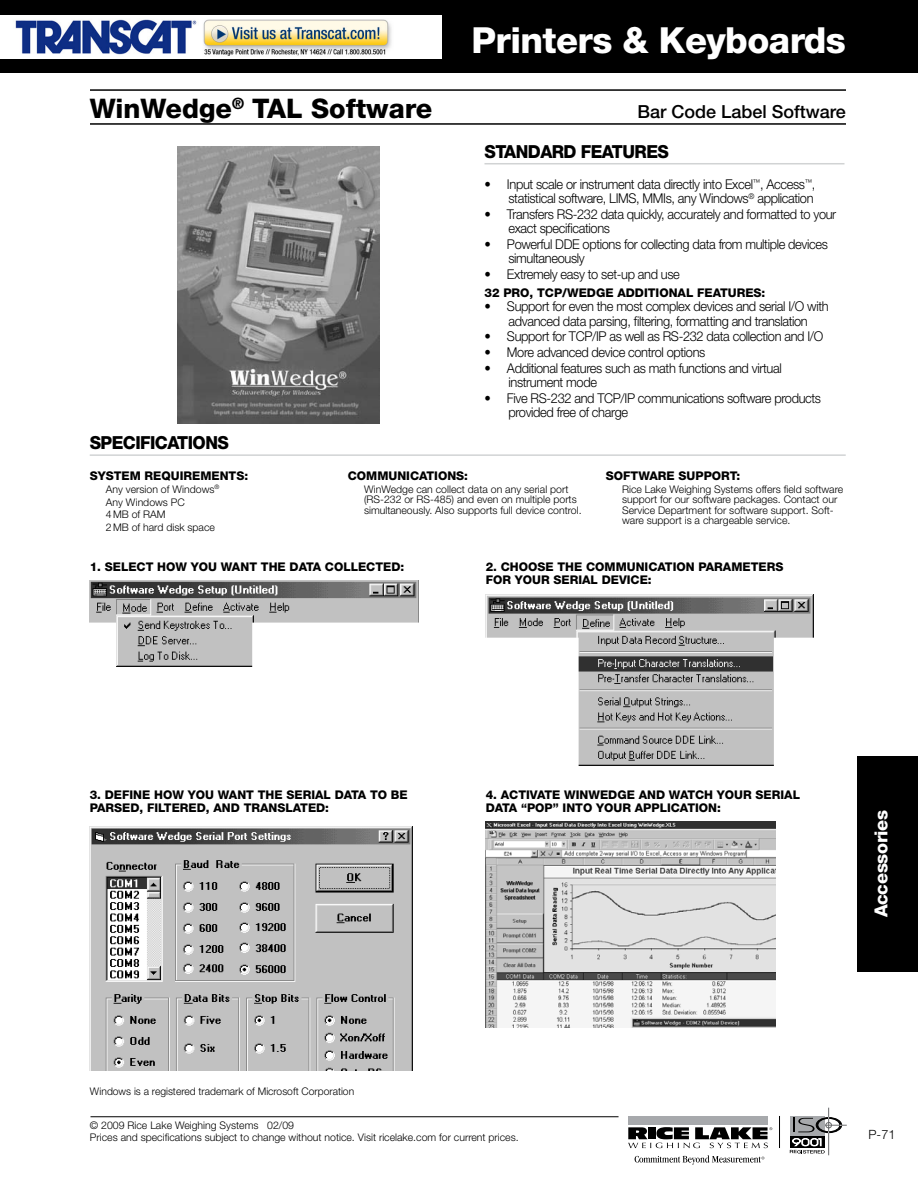
<style>
.page{position:relative;width:918px;height:1188px;background:#fff}
.page>*{position:absolute;margin:0;border:0;box-sizing:border-box;transform-origin:0 0}
.t1{font:800 36px "Helvetica Neue LT Std";letter-spacing:-.015em;color:#fff}
.t2{font:800 27px "Helvetica Neue LT Std";color:#000}
.t3{font:800 18px "Helvetica Neue LT Std";letter-spacing:-.03em;color:#000;scale:.95 1}
.t4{font:500 18px "Helvetica Neue LT Std";color:#000}
.t5{font:800 18px "Helvetica Neue LT Std";letter-spacing:-.015em;color:#fff}
.t6{font:300 13.5px/14.2px "Helvetica Neue LT Std";letter-spacing:-.03em;color:#000;scale:.95 1}
.t7{font:300 12.75px "Helvetica Neue LT Std";color:#000}
.t8{font:800 12px "Helvetica Neue LT Std";color:#000}
.t9{font:300 10.5px/10.5px "Helvetica Neue LT Std";color:#000}
</style>
<div class="page">
<div style="left:0;top:0;width:918px;height:73px;background:#000"></div>
<div style="left:857px;top:756px;width:61px;height:216px;background:#000"></div>
<hr style="left:91px;top:1116px;width:528px;height:1px;background:#000">
<div style="left:628px;top:1116px;width:140px;height:9px;background:#a7a9ac"></div>
<svg style="left:635px;top:1155px;width:129px;height:10px"></svg>
<svg style="left:628px;top:1127px;width:144px;height:21px"></svg>
<svg style="left:790px;top:1108px;width:56px;height:48px"></svg>
<hr style="left:779px;top:1116px;width:1px;height:32px;background:#000">
<hr style="left:90px;top:89px;width:756px;height:2px;background:#000">
<hr style="left:90px;top:123px;width:756px;height:2px;background:#000">
<hr style="left:484px;top:163px;width:360px;height:1px;background:#d1d3d4">
<img style="left:90px;top:580px;width:328px;height:87px">
<img style="left:486px;top:594px;width:327px;height:172px">
<img style="left:90px;top:826px;width:322px;height:245px">
<img style="left:486px;top:822px;width:290px;height:205px">
<img style="left:177px;top:147px;width:203px;height:276px">
<hr style="left:90px;top:454px;width:756px;height:2px;background:#d1d3d4">
<img style="left:0;top:16px;width:442px;height:43px">
<h1 class="t1" style="left:471px;top:18px;width:376px">PRINTERS &amp; KEYBOARDS</h1>
<h2 class="t2" style="left:90px;top:92px;width:344px">WINWEDGE<sup>®</sup> TAL SOFTWARE</h2>
<h3 class="t4" style="left:638px;top:101px;width:210px">Bar Code Label Software</h3>
<h3 class="t3" style="left:484px;top:140px;width:25px">STANDARD</h3>
<h3 class="t3" style="left:581px;top:140px;width:70px">FEATURES</h3>
<p class="t6" style="left:484px;top:177px;width:350px;text-align:right">• Input scale or instrument data directly into Excel<sup>™</sup>, Access<sup>™</sup>, statistical software, LIMS, MMIs, any Windows<sup>®</sup> application</p>
<p class="t6" style="left:508px;top:207px;width:347px;text-indent:-24px">• Transfers RS-232 data quickly, accurately and formatted to your exact specifications</p>
<p class="t6" style="left:508px;top:237px;width:338px;text-indent:-24px">• Powerful DDE options for collecting data from multiple devices simultaneously</p>
<p class="t6" style="left:484px;top:267px;width:207px">• Extremely easy to set-up and use</p>
<p class="t8" style="left:484px;top:286px;width:142px">32 PRO, TCP/WEDGE ADDITIONAL</p>
<p class="t8" style="left:697px;top:286px;width:9px">FEAT</p>
<p class="t8" style="left:728px;top:286px;width:18px">URES</p>
<p class="t8" style="left:762px;top:286px;width:5px">:</p>
<p class="t6" style="left:484px;top:299px;width:364px;text-align:center">• Support for even the most complex devices and serial I/O with advanced data parsing, filtering, formatting and translation</p>
<p class="t6" style="left:484px;top:329px;width:358px">• Support for TCP/IP as well as RS-232 data collection and I/O</p>
<p class="t6" style="left:484px;top:345px;width:234px">• More advanced device control options</p>
<p class="t6" style="left:508px;top:361px;width:289px;text-indent:-24px">• Additional features such as math functions and virtual instrument mode</p>
<p class="t6" style="left:508px;top:391px;width:331px;text-indent:-24px">• Five RS-232 and TCP/IP communications software products provided free of charge</p>
<h3 class="t3" style="left:90px;top:432px;width:23px">SPECIFICATIONS</h3>
<p class="t8" style="left:90px;top:469px;width:18px">SYSTEM</p>
<p class="t8" style="left:145px;top:469px;width:45px">REQUIREMENTS</p>
<p class="t8" style="left:244px;top:469px;width:5px">:</p>
<p class="t9" style="left:106px;top:483px;width:115px;line-height:12.6px">Any version of Windows<sup>®<br></sup>Any Windows PC<br>4MB of RAM<br>2MB of hard disk space</p>
<p class="t8" style="left:348px;top:469px;width:122px">COMMUNICATIONS:</p>
<p class="t9" style="left:364px;top:484px;width:219px">WinWedge can collect data on any serial port (RS-232 or RS-485) and even on multiple ports simultaneously. Also supports full device control.</p>
<p class="t8" style="left:606px;top:469px;width:136px">SOFTWARE SUPPORT:</p>
<p class="t9" style="left:622px;top:484px;width:223px">Rice Lake Weighing Systems offers field software support for our software packages. Contact our Service Department for software support. Soft&shy;ware support is a chargeable service.</p>
<p class="t8" style="left:90px;top:559px;width:33px">1. SELECT</p>
<p class="t8" style="left:157px;top:559px;width:74px">HOW YOU WANT</p>
<p class="t8" style="left:261px;top:559px;width:38px">THE DATA</p>
<p class="t8" style="left:325px;top:559px;width:10px">COLLECTED</p>
<p class="t8" style="left:400px;top:559px;width:5px">:</p>
<p class="t8" style="left:486px;top:559px;width:43px">2. CHOOSE</p>
<p class="t8" style="left:558px;top:559px;width:40px">THE COMM</p>
<p class="t8" style="left:627px;top:559px;width:18px">UNICATION</p>
<p class="t8" style="left:698px;top:559px;width:10px">PARAMETERS</p>
<p class="t8" style="left:486px;top:573px;width:10px">FOR</p>
<p class="t8" style="left:515px;top:573px;width:47px">YOURSERIAL</p>
<p class="t8" style="left:602px;top:573px;width:9px">DEVICE</p>
<p class="t8" style="left:648px;top:573px;width:5px">:</p>
<p class="t8" style="left:90px;top:787px;width:33px">3. DEFINE</p>
<p class="t8" style="left:154px;top:787px;width:74px">HOW YOU WANT</p>
<p class="t8" style="left:258px;top:787px;width:37px">THE SERIAL</p>
<p class="t8" style="left:335px;top:787px;width:9px">DATA</p>
<p class="t8" style="left:370px;top:787px;width:30px">TO BE</p>
<p class="t8" style="left:90px;top:801px;width:10px">PARSED</p>
<p class="t8" style="left:140px;top:801px;width:16px">, FILTERED</p>
<p class="t8" style="left:206px;top:801px;width:18px">, AND</p>
<p class="t8" style="left:244px;top:801px;width:10px">TRANSLATED</p>
<p class="t8" style="left:325px;top:801px;width:5px">:</p>
<p class="t8" style="left:486px;top:787px;width:32px">4. ACTIVATE</p>
<p class="t8" style="left:564px;top:787px;width:85px">WINWEDGE AND</p>
<p class="t8" style="left:669px;top:787px;width:10px">WATC</p>
<p class="t8" style="left:704px;top:787px;width:60px">H YOURSERIAL</p>
<p class="t8" style="left:486px;top:801px;width:9px">DATA</p>
<p class="t8" style="left:521px;top:801px;width:16px">“POP</p>
<p class="t8" style="left:553px;top:801px;width:18px">” INTO</p>
<p class="t8" style="left:596px;top:801px;width:48px">YOURAPPLICATION</p>
<p class="t8" style="left:717px;top:801px;width:5px">:</p>
<p class="t9" style="left:90px;top:1086px;width:266px">Windows is a registered trademark of Microsoft Corporation</p>
<p class="t9" style="left:90px;top:1119px;width:430px;line-height:12px">© 2009 Rice Lake Weighing Systems 02/09<br>Prices and specifications subject to change without notice. Visit ricelake.com for current prices.</p>
<h3 class="t5" style="left:870px;top:917px;width:109px;rotate:-90deg">ACCESSORIES</h3>
<p class="t7" style="left:869px;top:1126px;width:28px">P-71</p>
</div>
